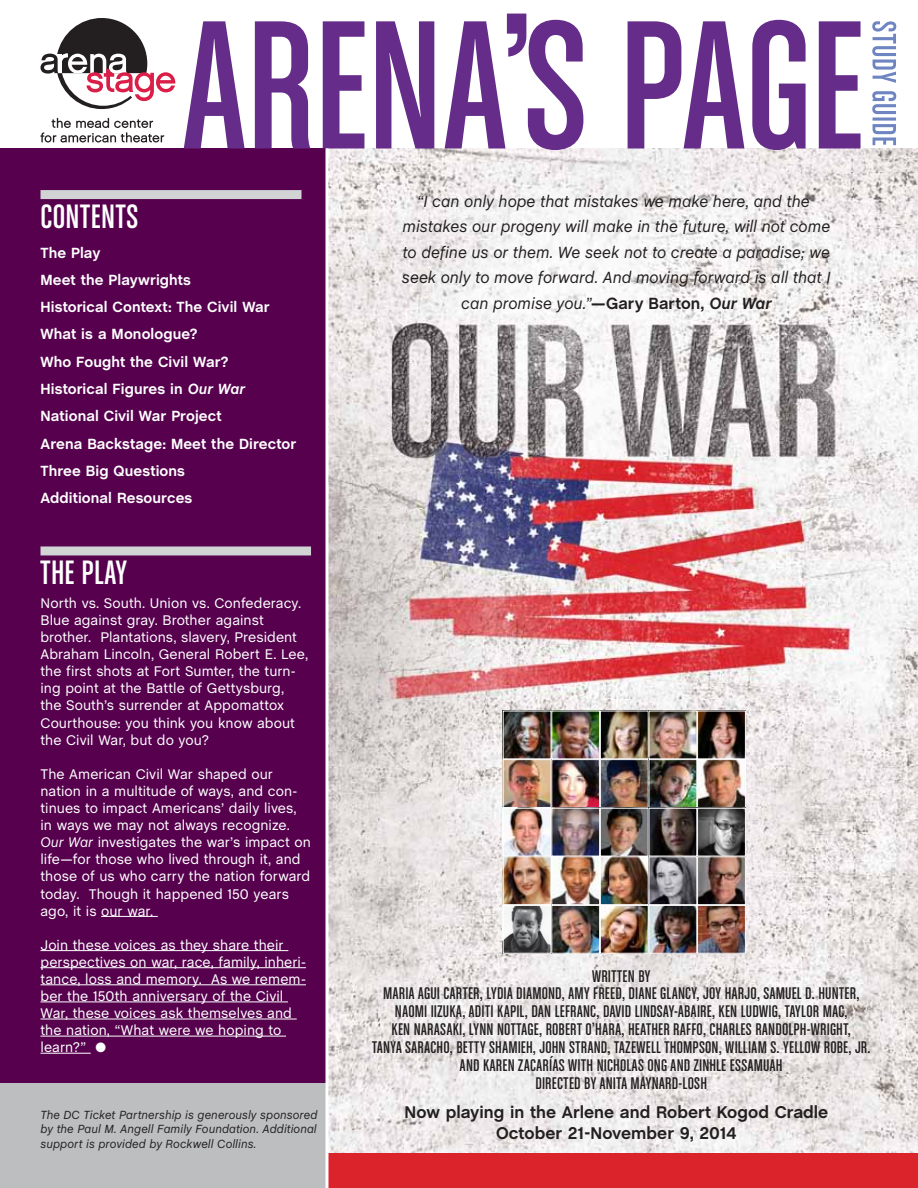
<style>
.page{position:relative;width:918px;height:1188px;background:#fff}
.page>*{position:absolute;margin:0;border:0;box-sizing:border-box;transform-origin:0 0}
.t1{font:36px "Chalet Comprime Cologne Sixty";letter-spacing:.015em;color:#fff}
.t2{font:18px/17.9px "Chalet Comprime Cologne Sixty";letter-spacing:.02em;color:#231f20;text-align:center}
.t3{font:700 17.25px/20.7px "Chalet";color:#231f20;text-align:center}
.t4{font:italic 16.5px/25.5px "Chalet";letter-spacing:-.005em;color:#231f20;text-align:center}
.t5{font:700 15px/27.3px "Chalet";letter-spacing:.005em;color:#fff}
.t6{font:14.25px/17.1px "Chalet";letter-spacing:.005em;color:#fff}
.t7{font:italic 12px/14.4px "Chalet";letter-spacing:.005em;color:#231f20;text-align:justify}
.s1{font-style:italic}
.s2{font-weight:700;font-style:normal}
.s3{font-weight:700}
</style>
<div class="page">
<div style="left:0;top:148px;width:326px;height:1040px;background:#56004e"></div>
<img style="left:328px;top:148px;width:590px;height:1005px">
<div style="left:0;top:1083px;width:326px;height:105px;background:#bcbec0"></div>
<div style="left:328px;top:1153px;width:590px;height:35px;background:#db232b"></div>
<img style="left:505px;top:713px;width:239px;height:239px">
<div style="left:551px;top:711px;width:49px;height:48px;border:1px solid #fff"></div>
<div style="left:600px;top:711px;width:49px;height:48px;border:1px solid #fff"></div>
<div style="left:649px;top:711px;width:48px;height:48px;border:1px solid #fff"></div>
<div style="left:697px;top:711px;width:49px;height:48px;border:1px solid #fff"></div>
<div style="left:503px;top:759px;width:48px;height:49px;border:1px solid #fff"></div>
<div style="left:551px;top:759px;width:49px;height:49px;border:1px solid #fff"></div>
<div style="left:600px;top:759px;width:49px;height:49px;border:1px solid #fff"></div>
<div style="left:649px;top:759px;width:48px;height:49px;border:1px solid #fff"></div>
<div style="left:697px;top:759px;width:49px;height:49px;border:1px solid #fff"></div>
<div style="left:503px;top:808px;width:48px;height:48px;border:1px solid #fff"></div>
<div style="left:551px;top:808px;width:49px;height:48px;border:1px solid #fff"></div>
<div style="left:600px;top:808px;width:49px;height:48px;border:1px solid #fff"></div>
<div style="left:697px;top:808px;width:49px;height:48px;border:1px solid #fff"></div>
<div style="left:503px;top:856px;width:48px;height:49px;border:1px solid #fff"></div>
<div style="left:551px;top:856px;width:49px;height:49px;border:1px solid #fff"></div>
<div style="left:600px;top:856px;width:49px;height:49px;border:1px solid #fff"></div>
<div style="left:649px;top:856px;width:48px;height:49px;border:1px solid #fff"></div>
<div style="left:697px;top:856px;width:49px;height:49px;border:1px solid #fff"></div>
<div style="left:503px;top:905px;width:48px;height:49px;border:1px solid #fff"></div>
<div style="left:551px;top:905px;width:49px;height:49px;border:1px solid #fff"></div>
<div style="left:600px;top:905px;width:49px;height:49px;border:1px solid #fff"></div>
<div style="left:649px;top:905px;width:48px;height:49px;border:1px solid #fff"></div>
<div style="left:697px;top:905px;width:49px;height:49px;border:1px solid #fff"></div>
<svg style="left:41px;top:118px;width:123px;height:25px"></svg>
<svg style="left:40px;top:18px;width:135px;height:91px"></svg>
<svg style="left:184px;top:14px;width:677px;height:136px"></svg>
<svg style="left:872px;top:21px;width:24px;height:124px"></svg>
<div style="left:40px;top:190px;width:262px;height:9px;background:#d1d3d4"></div>
<div style="left:40px;top:546px;width:271px;height:9px;background:#d1d3d4"></div>
<hr style="left:101px;top:916px;width:57px;height:1px;background:#fff">
<hr style="left:40px;top:950px;width:248px;height:1px;background:#fff">
<hr style="left:40px;top:967px;width:266px;height:1px;background:#fff">
<hr style="left:40px;top:985px;width:266px;height:1px;background:#fff">
<hr style="left:40px;top:1002px;width:248px;height:1px;background:#fff">
<hr style="left:40px;top:1019px;width:257px;height:1px;background:#fff">
<hr style="left:40px;top:1036px;width:246px;height:1px;background:#fff">
<hr style="left:40px;top:1053px;width:51px;height:1px;background:#fff">
<hr style="left:326px;top:148px;width:2px;height:1040px;background:#fff">
<h1 class="t1" style="left:40px;top:196px;width:99px">CONTENTS</h1>
<p class="t5" style="left:40px;top:240px;width:257px">The Play<br>Meet the Playwrights<br>Historical Context: The Civil War<br>What is a Monologue?<br>Who Fought the Civil War?<br>Historical Figures in <span class="s1">Our War<br></span>National Civil War Project<br>Arena Backstage: Meet the Director<br>Three Big Questions<br>Additional Resources</p>
<h1 class="t1" style="left:40px;top:553px;width:88px">THE PLAY</h1>
<p class="t6" style="left:40px;top:595px;width:269px">North vs. South. Union vs. Confederacy.<br>Blue against gray. Brother against brother. Plantations, slavery, President Abraham Lincoln, General Robert E. Lee, the first shots at Fort Sumter, the turn&shy;ing point at the Battle of Gettysburg, the South’s surrender at Appomattox Courthouse: you think you know about the Civil War, but do you?</p>
<p class="t6" style="left:40px;top:766px;width:272px">The American Civil War shaped our nation in a multitude of ways, and con&shy;tinues to impact Americans’ daily lives, in ways we may not always recognize.<br><span class="s1">Our War</span> investigates the war’s impact on life—for those who lived through it, and those of us who carry the nation forward today. Though it happened 150 years ago, it is our war.</p>
<p class="t6" style="left:40px;top:937px;width:267px">Join these voices as they share their perspectives on war, race, family, inheri&shy;tance, loss and memory. As we remem&shy;ber the 150th anniversary of the Civil War, these voices ask themselves and the nation, “What were we hoping to learn?” ●</p>
<p class="t7" style="left:40px;top:1108px;width:278px">The DC Ticket Partnership is generously sponsored by the Paul M. Angell Family Foundation. Additional support is provided by Rockwell Collins.</p>
<p class="t4" style="left:402px;top:189px;width:430px">“I can only hope that mistakes we make here, and the mistakes our progeny will make in the future, will not come to define us or them. We seek not to create a paradise; we seek only to move forward. And moving forward is all that I can promise you.”<span class="s2">—Gary Barton,</span> <span class="s3">Our War</span></p>
<p class="t2" style="left:372px;top:967px;width:500px">WRITTEN BY<br>MARIA AGUI CARTER, LYDIA DIAMOND, AMY FREED, DIANE GLANCY, JOY HARJO, SAMUEL D. HUNTER, NAOMI IIZUKA, ADITI KAPIL, DAN LEFRANC, DAVID LINDSAY-ABAIRE, KEN LUDWIG, TAYLOR MAC,<br>KEN NARASAKI, LYNN NOTTAGE, ROBERT O’HARA, HEATHER RAFFO, CHARLES RANDOLPH-WRIGHT,<br>TANYA SARACHO, BETTY SHAMIEH, JOHN STRAND, TAZEWELL THOMPSON, WILLIAM S. YELLOW ROBE, JR.<br>AND KAREN ZACARÍAS WITH NICHOLAS ONG AND ZINHLE ESSAMUAH<br>DIRECTED BY ANITA MAYNARD-LOSH</p>
<p class="t3" style="left:405px;top:1103px;width:425px">Now playing in the Arlene and Robert Kogod Cradle<br>October 21-November 9, 2014</p>
</div>
